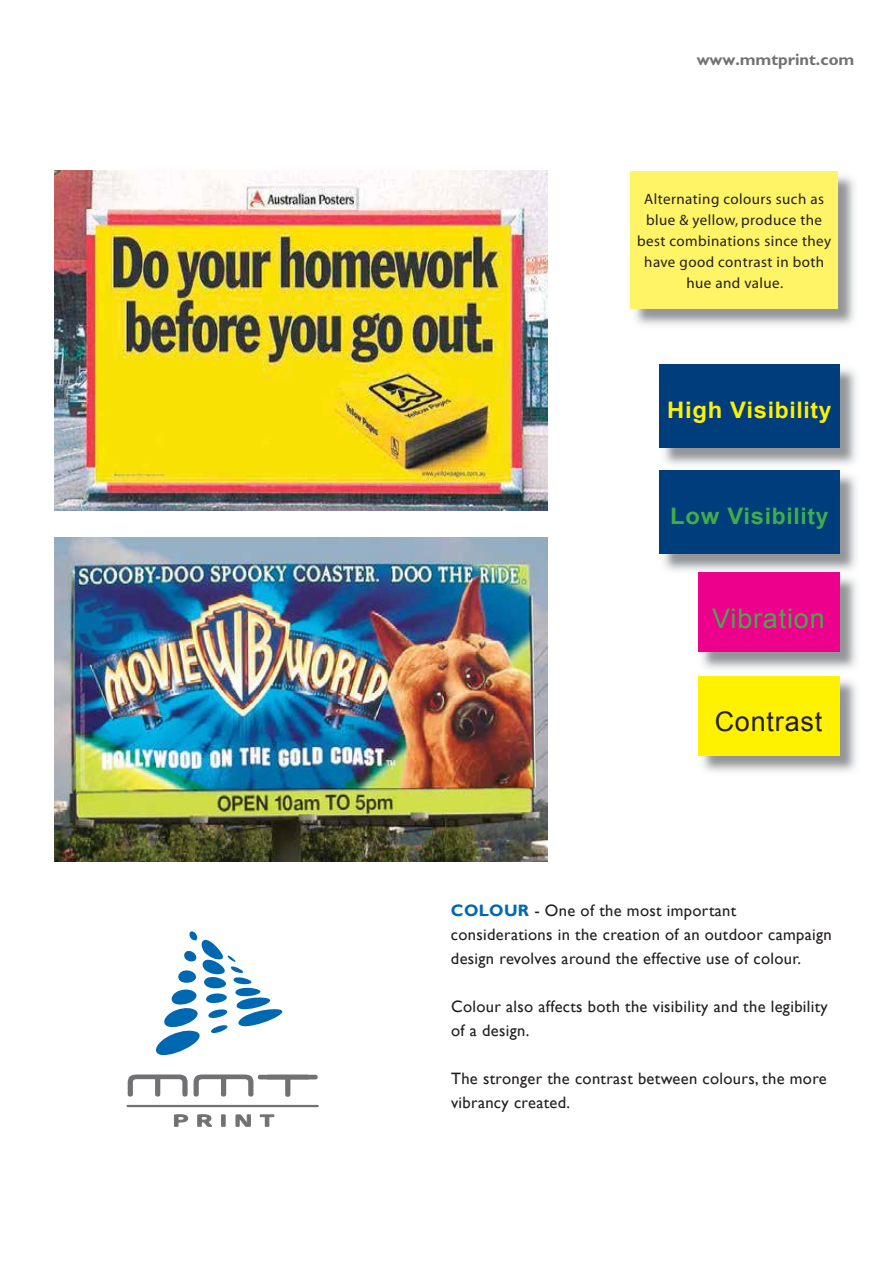
<style>
.page{position:relative;width:893px;height:1263px;background:#fff}
.page>*{position:absolute;margin:0;border:0;box-sizing:border-box;transform-origin:0 0}
.t1{font:27px "Arial";letter-spacing:.03em;color:#41ad49}
.t2{font:27px "Arial";letter-spacing:.03em;color:#231f20}
.t3{font:700 22.8px "Arial";letter-spacing:.03em;color:#fff200;scale:1.05 1}
.t4{font:700 22.8px "Arial";letter-spacing:.03em;color:#41ad49;scale:1.05 1}
.t5{font:16.5px/24px "Gill Sans";letter-spacing:.02em;color:#231f20}
.t6{font:700 16.5px "Gill Sans";color:#717073}
.t7{font:15px/21px "Myriad";letter-spacing:.03em;color:#231f20;text-align:center}
.s1{font-weight:700;color:#0067b1}
</style>
<div class="page">
<img style="left:54px;top:170px;width:493px;height:340px">
<img style="left:698px;top:677px;width:158px;height:95px">
<div style="left:697px;top:676px;width:142px;height:79px;background:#fff200"></div>
<img style="left:663px;top:472px;width:193px;height:101px">
<div style="left:659px;top:471px;width:180px;height:83px;background:#003d7d"></div>
<img style="left:635px;top:172px;width:220px;height:153px">
<div style="left:630px;top:172px;width:207px;height:137px;background:#fff465"></div>
<img style="left:664px;top:365px;width:192px;height:100px">
<div style="left:659px;top:364px;width:180px;height:84px;background:#003d7d"></div>
<img style="left:702px;top:573px;width:155px;height:96px">
<div style="left:697px;top:573px;width:142px;height:79px;background:#ec008c"></div>
<img style="left:54px;top:537px;width:493px;height:325px">
<svg style="left:156px;top:931px;width:127px;height:125px"></svg>
<svg style="left:128px;top:1074px;width:59px;height:23px"></svg>
<svg style="left:193px;top:1074px;width:60px;height:23px"></svg>
<svg style="left:267px;top:1079px;width:42px;height:18px"></svg>
<hr style="left:258px;top:1075px;width:59px;height:4px;background:#717073;border-radius:2px">
<svg style="left:174px;top:1114px;width:14px;height:13px"></svg>
<svg style="left:197px;top:1114px;width:15px;height:13px"></svg>
<div style="left:221px;top:1114px;width:4px;height:13px;border:1px solid #717073"></div>
<svg style="left:235px;top:1114px;width:16px;height:13px"></svg>
<svg style="left:259px;top:1114px;width:16px;height:13px"></svg>
<hr style="left:126px;top:1105px;width:193px;height:2px;background:#717073">
<p class="t6" style="left:696px;top:50px;width:159px">www.mmtprint.com</p>
<p class="t7" style="left:637px;top:189px;width:196px">Alternating colours such as blue &amp; yellow, produce the best combinations since they have good contrast in both hue and value.</p>
<p class="t3" style="left:667px;top:395px;width:158px">High Visibility</p>
<p class="t4" style="left:670px;top:501px;width:152px">Low Visibility</p>
<p class="t1" style="left:712px;top:601px;width:114px">Vibration</p>
<p class="t2" style="left:714px;top:704px;width:109px">Contrast</p>
<p class="t5" style="left:451px;top:899px;width:382px"><span class="s1">COLOUR</span> - One of the most important considerations in the creation of an outdoor campaign design revolves around the effective use of colour.</p>
<p class="t5" style="left:451px;top:995px;width:378px">Colour also affects both the visibility and the legibility of a design.</p>
<p class="t5" style="left:451px;top:1067px;width:377px">The stronger the contrast between colours, the more vibrancy created.</p>
</div>
